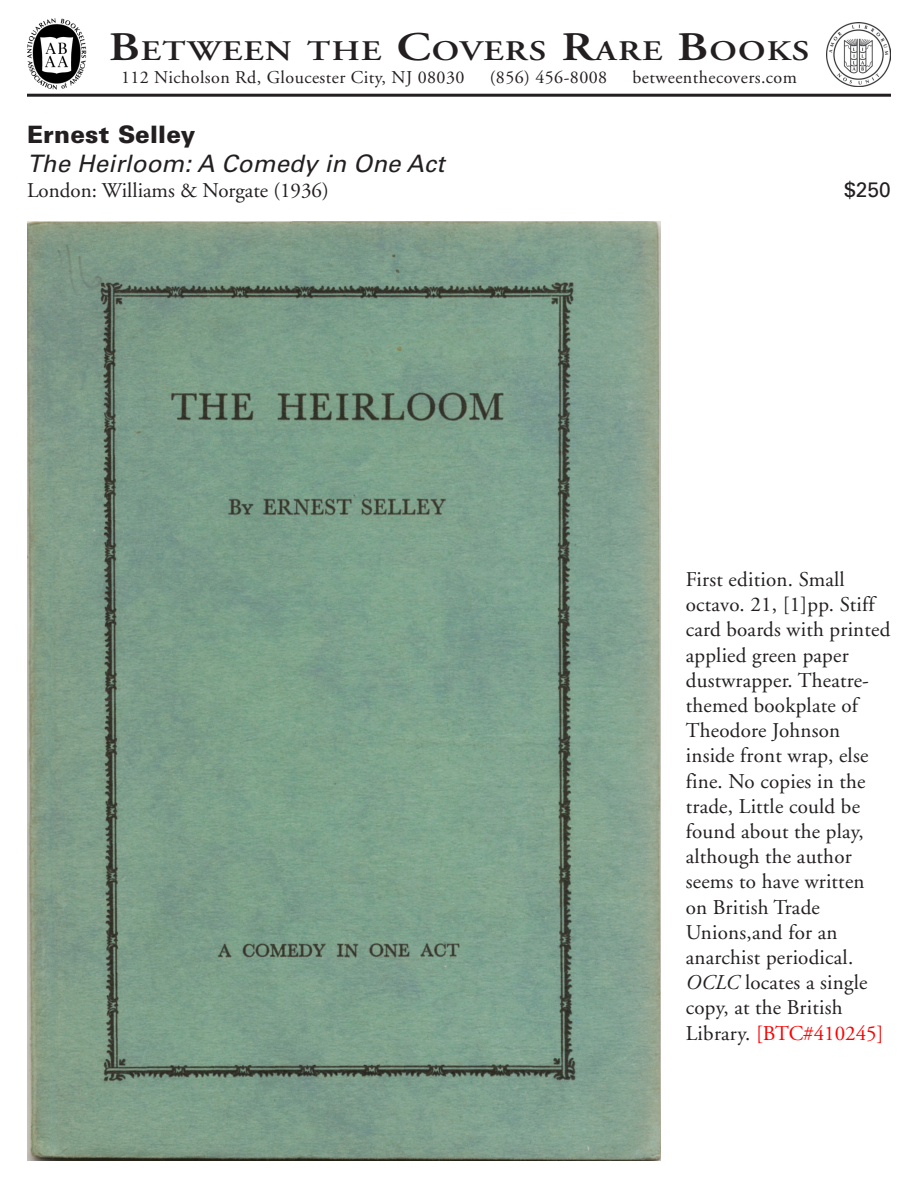
<style>
.page{position:relative;width:918px;height:1188px;background:#fff}
.page>*{position:absolute;margin:0;border:0;box-sizing:border-box;transform-origin:0 0}
.t1{font:600 28.35px "Adobe Garamond";letter-spacing:.035em;color:#231f20;scale:1.22 1}
.t2{font:italic 24px "Univers";letter-spacing:.01em;color:#231f20}
.t3{font:900 24px "Univers";letter-spacing:.01em;color:#231f20}
.t4{font:21px/25.2px "Adobe Garamond";letter-spacing:.01em;color:#231f20}
.t5{font:21px "Univers";color:#231f20}
.t6{font:18px "Adobe Garamond";letter-spacing:.025em;color:#231f20}
.s1{font-size:40.5px}
.s2{font-style:italic}
.s3{color:#f00}
</style>
<div class="page">
<img style="left:27px;top:221px;width:633px;height:940px">
<img style="left:826px;top:22px;width:65px;height:65px">
<img style="left:27px;top:19px;width:60px;height:71px">
<hr style="left:27px;top:94px;width:864px;height:3px;background:#231f20">
<p class="t1" style="left:109px;top:35px;width:576px"><span class="s1">B</span>ETWEEN THE <span class="s1">C</span>OVERS <span class="s1">R</span>ARE <span class="s1">B</span>OOKS</p>
<p class="t6" style="left:121px;top:67px;width:345px">112 Nicholson Rd, Gloucester City, NJ 08030</p>
<p class="t6" style="left:490px;top:67px;width:119px">(856) 456-8008</p>
<p class="t6" style="left:633px;top:67px;width:166px">betweenthecovers.com</p>
<p class="t3" style="left:27px;top:119px;width:170px">Ernest Selley</p>
<p class="t2" style="left:27px;top:149px;width:419px">The Heirloom: A Comedy in One Act</p>
<p class="t4" style="left:27px;top:178px;width:303px">London: Williams &amp; Norgate (1936)</p>
<p class="t5" style="left:844px;top:177px;width:48px">$250</p>
<p class="t4" style="left:686px;top:567px;width:206px">First edition. Small octavo. 21, [1]pp. Stiff card boards with printed applied green paper dustwrapper. Theatre&shy;themed bookplate of<br>Theodore Johnson inside front wrap, else fine. No copies in the trade, Little could be found about the play, although the author seems to have written on British Trade<br>Unions,and for an anarchist periodical.<br><span class="s2">OCLC</span> locates a single copy, at the British<br>Library. <span class="s3">[BTC#410245]</span></p>
</div>
